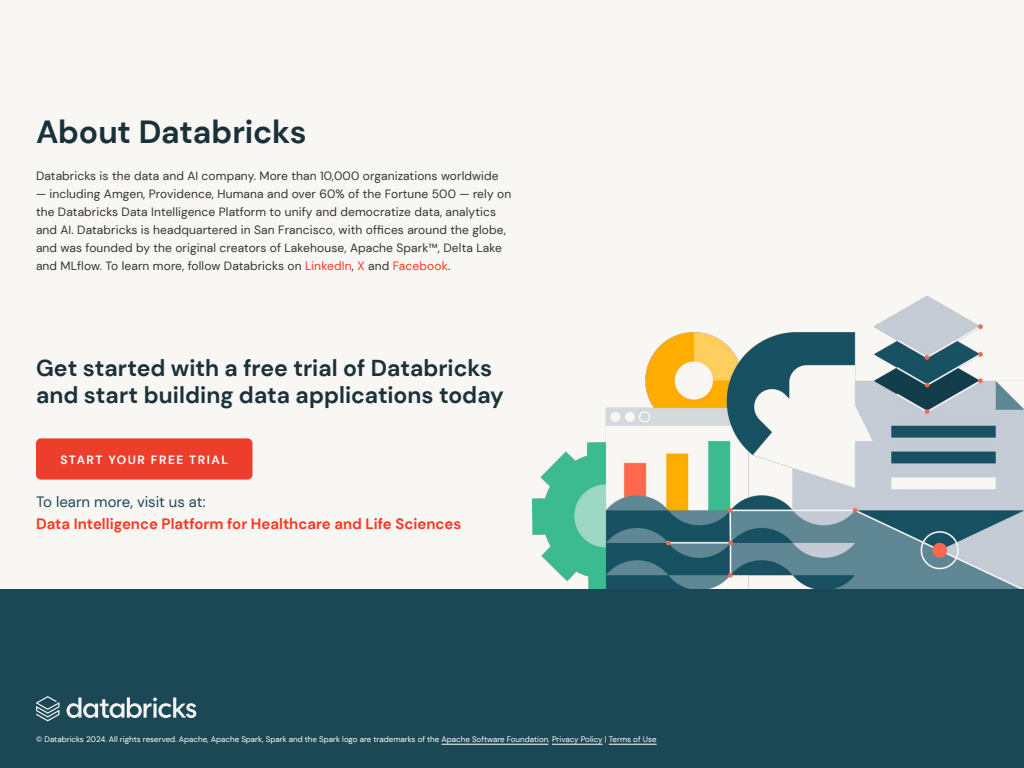
<style>
.page{position:relative;width:1024px;height:768px;background:#f9f7f4}
.page>*{position:absolute;margin:0;border:0;box-sizing:border-box;transform-origin:0 0}
.t1{font:700 32px "DM Sans";letter-spacing:-.005em;color:#1b3139}
.t2{font:700 23px/27px "DM Sans";color:#1b3139}
.t3{font:700 15px "DM Sans";color:#ff3620}
.t4{font:15px "DM Sans";letter-spacing:-.005em;color:#1c4856}
.t5{font:12px/18px "DM Sans";letter-spacing:.01em;color:#333}
.t6{font:700 12px "DM Sans";letter-spacing:.125em;color:#fff}
.t7{font:8px "DM Sans";color:#fff}
.s1{color:#ff3620}
</style>
<div class="page">
<img style="left:532px;top:296px;width:492px;height:294px">
<div style="left:0;top:590px;width:1024px;height:178px;background:#1c4856"></div>
<div style="left:36px;top:438px;width:216px;height:42px;background:#ed3d2b;border-radius:5px"></div>
<hr style="left:442px;top:744px;width:106px;height:1px;background:#fff">
<hr style="left:552px;top:744px;width:51px;height:1px;background:#fff">
<hr style="left:609px;top:744px;width:48px;height:1px;background:#fff">
<svg style="left:36px;top:696px;width:160px;height:25px"></svg>
<h1 class="t1" style="left:36px;top:112px;width:272px">About Databricks</h1>
<p class="t5" style="left:36px;top:167px;width:464px">Databricks is the data and AI company. More than 10,000 organizations worldwide</p>
<p class="t5" style="left:36px;top:185px;width:477px">— including Amgen, Providence, Humana and over 60% of the Fortune 500 — rely on the Databricks Data Intelligence Platform to unify and democratize data, analytics and AI. Databricks is headquartered in San Francisco, with offices around the globe, and was founded by the original creators of Lakehouse, Apache Spark™, Delta Lake and MLflow. To learn more, follow Databricks on <span class="s1">LinkedIn</span>, <span class="s1">X</span> and <span class="s1">Facebook</span>.</p>
<h2 class="t2" style="left:36px;top:354px;width:469px">Get started with a free trial of Databricks and start building data applications today</h2>
<p class="t6" style="left:60px;top:452px;width:169px">START YOUR FREE TRIAL</p>
<p class="t4" style="left:36px;top:493px;width:171px">To learn more, visit us at:</p>
<p class="t3" style="left:36px;top:515px;width:427px">Data Intelligence Platform for Healthcare and Life Sciences</p>
<p class="t7" style="left:36px;top:734px;width:622px">© Databricks 2024. All rights reserved. Apache, Apache Spark, Spark and the Spark logo are trademarks of the Apache Software Foundation. Privacy Policy | Terms of Use</p>
</div>
